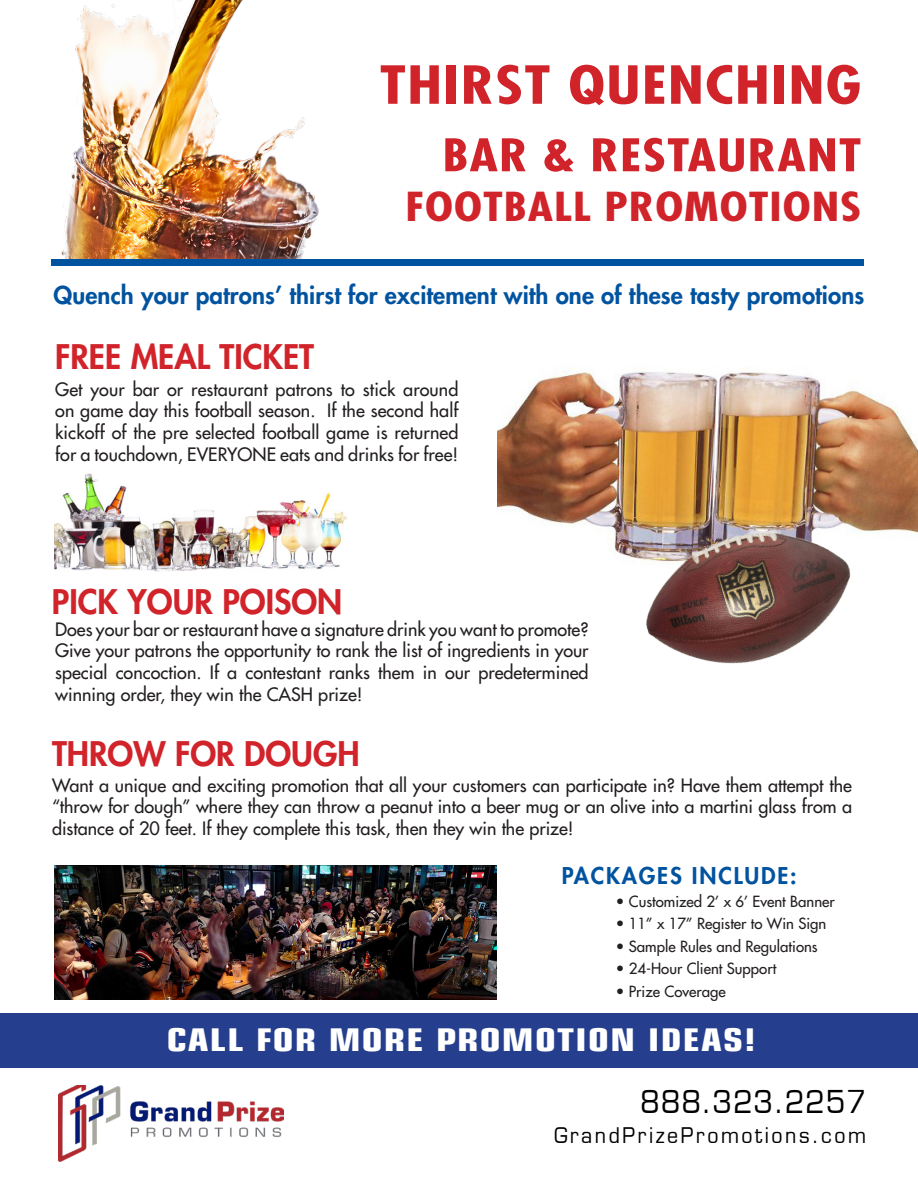
<style>
.page{position:relative;width:918px;height:1188px;background:#fff}
.page>*{position:absolute;margin:0;border:0;box-sizing:border-box;transform-origin:0 0}
.t1{font:700 condensed 51px "Futura Std";letter-spacing:.02em;color:#d1232a;scale:1.23 1}
.t2{font:700 condensed 43.8px "Futura Std";letter-spacing:.02em;color:#d1232a;scale:1.23 1}
.t3{font:700 condensed 38.85px "Futura Std";letter-spacing:.02em;color:#d1232a;scale:1.23 1}
.t4{font:800 33px "Futura Std";color:#d1232a}
.t5{font:700 condensed 31.5px "Eurostile";letter-spacing:.03em;color:#fff;scale:1.27 1}
.t6{font:30.75px "Eurostile";letter-spacing:.03em;color:#000;scale:.93 1}
.t7{font:800 24px "Futura Std";letter-spacing:.005em;color:#0153a0}
.t8{font:800 22.5px "Futura Std";letter-spacing:.08em;color:#0153a0}
.t9{font:21px "Eurostile";letter-spacing:.13em;color:#000;scale:.93 1}
.t10{font:500 18px/21.6px "Futura Std";color:#231f20;text-align:justify}
.t11{font:500 15px "Futura Std";color:#231f20}
</style>
<div class="page">
<img style="left:54px;top:866px;width:442px;height:134px">
<img style="left:497px;top:369px;width:421px;height:189px">
<img style="left:54px;top:473px;width:293px;height:99px">
<img style="left:51px;top:0;width:268px;height:264px">
<div style="left:52px;top:259px;width:812px;height:7px;background:#0153a0"></div>
<img style="left:633px;top:522px;width:249px;height:142px">
<img style="left:58px;top:1086px;width:225px;height:76px">
<div style="left:0;top:1013px;width:918px;height:55px;background:#253f8e"></div>
<p class="t1" style="left:380px;top:53px;width:393px">THIRST QUENCHING</p>
<p class="t2" style="left:442px;top:128px;width:342px">BAR &amp; RESTAURANT</p>
<p class="t3" style="left:405px;top:182px;width:372px">FOOTBALL PROMOTIONS</p>
<p class="t7" style="left:54px;top:280px;width:812px">Quench your patrons’ thirst for excitement with one of these tasty promotions</p>
<p class="t4" style="left:55px;top:336px;width:260px">FREE MEAL TICKET</p>
<p class="t10" style="left:55px;top:379px;width:405px">Get your bar or restaurant patrons to stick around on game day this football season. If the second half kickoff of the pre selected football game is returned for a touchdown, EVERYONE eats and drinks for free!</p>
<p class="t4" style="left:52px;top:581px;width:292px">PICK YOUR POISON</p>
<p class="t10" style="left:55px;top:618px;width:535px">Does your bar or restaurant have a signature drink you want to promote?<br>Give your patrons the opportunity to rank the list of ingredients in your special concoction. If a contestant ranks them in our predetermined winning order, they win the CASH prize!</p>
<p class="t4" style="left:52px;top:733px;width:309px">THROW FOR DOUGH</p>
<p class="t10" style="left:52px;top:774px;width:802px">Want a unique and exciting promotion that all your customers can participate in? Have them attempt the “throw for dough” where they can throw a peanut into a beer mug or an olive into a martini glass from a distance of 20 feet. If they complete this task, then they win the prize!</p>
<p class="t8" style="left:562px;top:862px;width:236px">PACKAGES INCLUDE:</p>
<p class="t11" style="left:616px;top:892px;width:221px">• Customized 2’ x 6’ Event Banner</p>
<p class="t11" style="left:616px;top:914px;width:212px">• 11” x 17” Register to Win Sign</p>
<p class="t11" style="left:616px;top:937px;width:203px">• Sample Rules and Regulations</p>
<p class="t11" style="left:616px;top:959px;width:162px">• 24-Hour Client Support</p>
<p class="t11" style="left:616px;top:982px;width:111px">• Prize Coverage</p>
<p class="t5" style="left:167px;top:1021px;width:465px">CALL FOR MORE PROMOTION IDEAS!</p>
<p class="t6" style="left:640px;top:1083px;width:244px">888.323.2257</p>
<p class="t9" style="left:554px;top:1122px;width:337px">GrandPrizePromotions.com</p>
</div>
